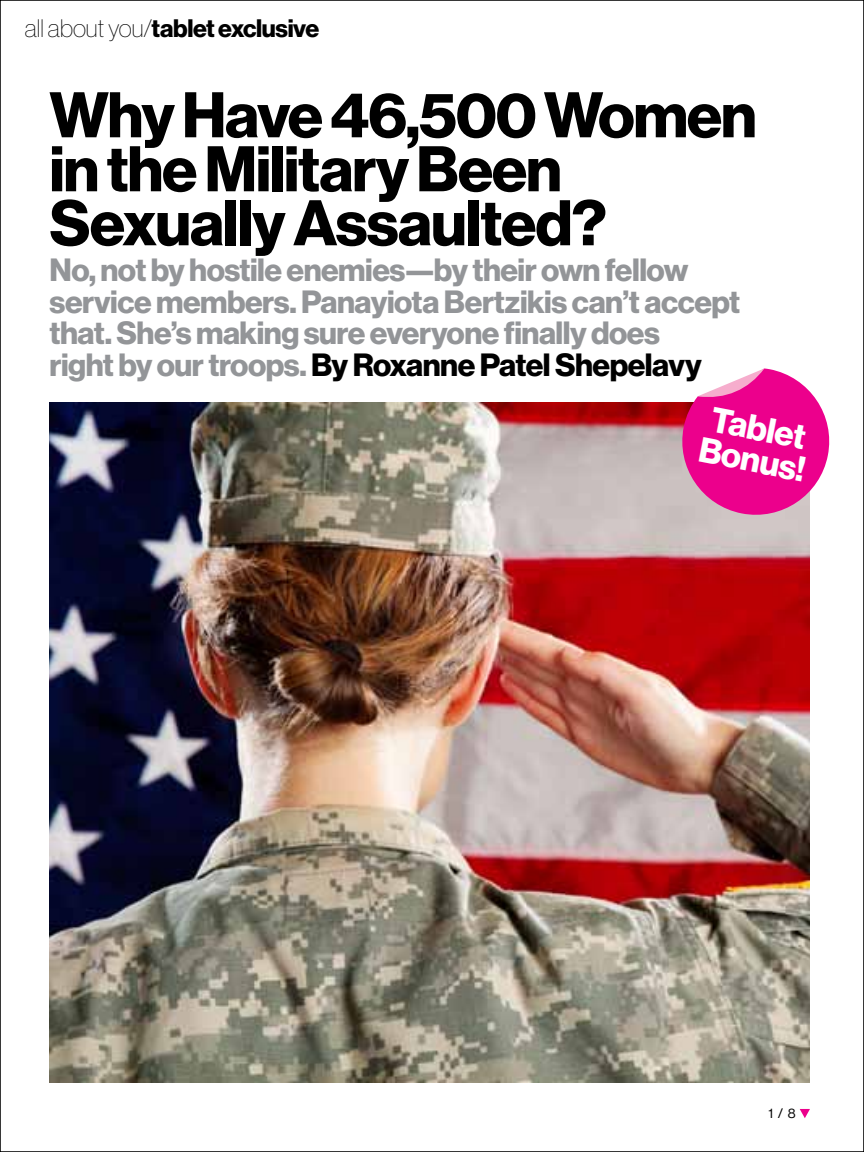
<style>
.page{position:relative;width:864px;height:1152px;background:#fff}
.page>*{position:absolute;margin:0;border:0;box-sizing:border-box;transform-origin:0 0}
.t1{font:700 63px/54px "Haas Grot Disp 75";letter-spacing:-.02em;color:#000}
.t2{font:700 34.65px/31.7px "Haas Grot Disp 75";color:#fff}
.t3{font:700 31.5px/31.5px "Haas Grot Disp 75";letter-spacing:-.015em;color:#939598}
.t4{font:700 24.75px "Haas Grot Disp 75";letter-spacing:-.015em;color:#000}
.t5{font:13.5px "Haas Grot Disp 55 Roman";color:#000}
.s1{font-family:"Haas Grot Disp 25 X Thin";font-weight:400}
.s2{color:#000}
</style>
<div class="page">
<svg style="left:800px;top:1109px;width:10px;height:9px"></svg>
<img style="left:50px;top:403px;width:760px;height:680px">
<svg style="left:676px;top:368px;width:154px;height:153px"></svg>
<p class="t4" style="left:25px;top:14px;width:296px"><span class="s1">all about you/</span>tablet exclusive</p>
<h1 class="t1" style="left:50px;top:89px;width:709px">Why Have 46,500 Women in the Military Been<br>Sexually Assaulted?</h1>
<p class="t3" style="left:50px;top:255px;width:692px">No, not by hostile enemies—by their own fellow service members. Panayiota Bertzikis can’t accept that. She’s making sure everyone finally does<br>right by our troops. <span class="s2">By Roxanne Patel Shepelavy</span></p>
<p class="t2" style="left:708px;top:403px;width:117px;rotate:11deg">Tablet<br>B onus!</p>
<p class="t5" style="left:768px;top:1106px;width:29px">1 / 8</p>
</div>
